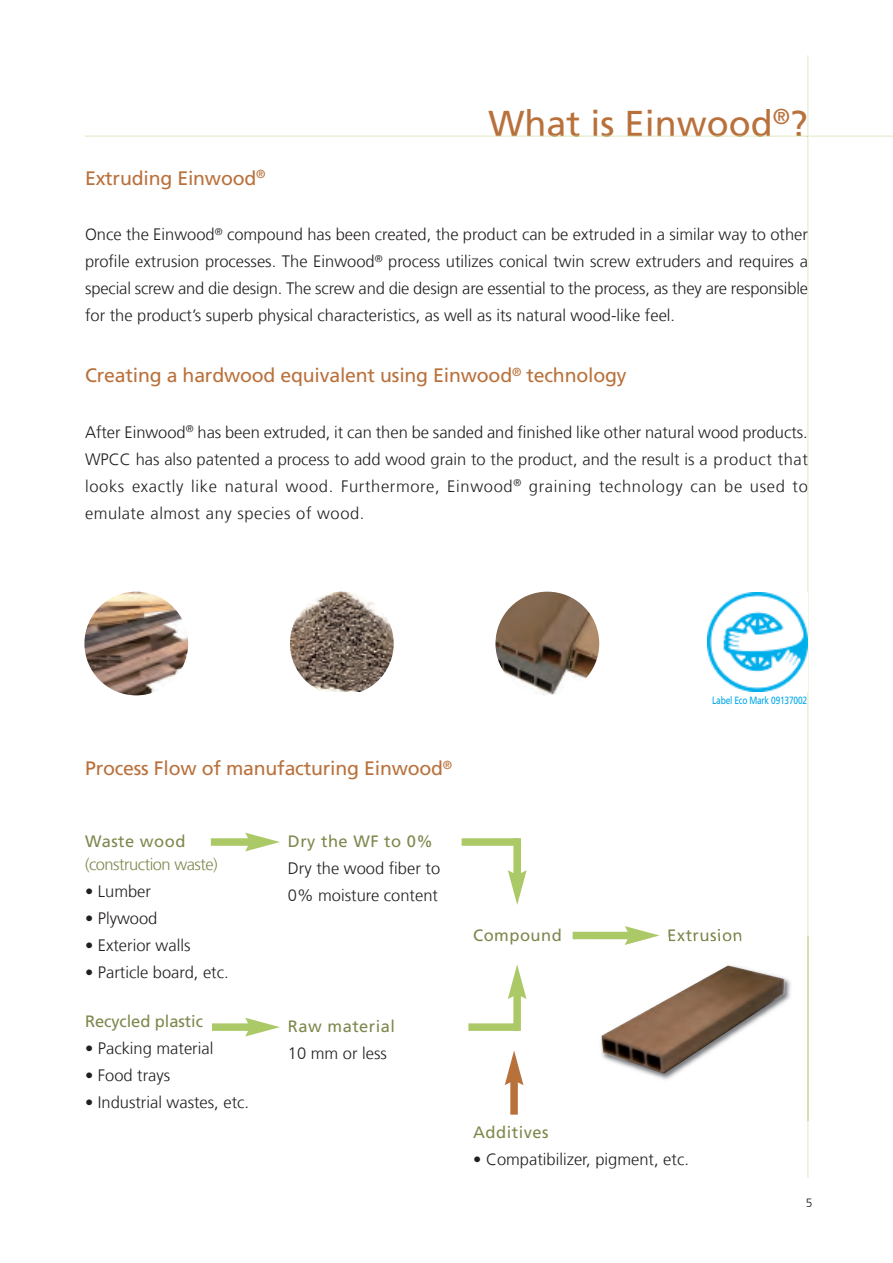
<style>
.page{position:relative;width:893px;height:1263px;background:#fff}
.page>*{position:absolute;margin:0;border:0;box-sizing:border-box;transform-origin:0 0}
.t1{font:36px "Frutiger LT Com";color:#b9713c}
.t2{font:19.5px "Frutiger LT Com";letter-spacing:-.01em;color:#b9713c}
.t3{font:300 16.5px/27px "Frutiger LT Com";color:#231f20;text-align:justify}
.t4{font:16.5px "Frutiger LT Com";letter-spacing:.03em;color:#7d884d}
.t5{font:300 16.5px "Frutiger LT Com";letter-spacing:-.03em;color:#7d884d}
.t6{font:16.5px "Frutiger LT Com";letter-spacing:-.005em;color:#7d884d}
.t7{font:300 12px "Frutiger LT Com";color:#231f20}
.t8{font:10.5px "Frutiger LT Com";letter-spacing:-.025em;color:#00a9ea;scale:.8 1}
</style>
<div class="page">
<hr style="left:85px;top:136px;width:722px;height:1px;background:#d2e1af">
<hr style="left:808px;top:136px;width:85px;height:1px;background:#d2e1af">
<hr style="left:489px;top:136px;width:185px;height:1px;background:#b39d4e">
<hr style="left:807px;top:136px;width:1px;height:801px;background:#d2e1af">
<hr style="left:807px;top:1120px;width:1px;height:58px;background:#d2e1af">
<hr style="left:807px;top:55px;width:1px;height:81px;background:#d2e1af">
<svg style="left:793px;top:136px;width:15px;height:1px"></svg>
<img style="left:84px;top:592px;width:104px;height:103px;border-radius:50%">
<img style="left:290px;top:592px;width:104px;height:99px">
<img style="left:495px;top:592px;width:104px;height:103px;border-radius:50%">
<img style="left:708px;top:592px;width:100px;height:100px">
<div style="left:211px;top:838px;width:41px;height:8px;background:#abc966"></div>
<svg style="left:245px;top:833px;width:35px;height:18px"></svg>
<div style="left:513px;top:838px;width:8px;height:39px;background:#abc966"></div>
<svg style="left:508px;top:870px;width:19px;height:35px"></svg>
<div style="left:513px;top:992px;width:8px;height:39px;background:#abc966"></div>
<svg style="left:508px;top:964px;width:18px;height:35px"></svg>
<div style="left:212px;top:1023px;width:40px;height:8px;background:#abc966"></div>
<svg style="left:245px;top:1018px;width:35px;height:18px"></svg>
<div style="left:573px;top:932px;width:58px;height:7px;background:#abc966"></div>
<svg style="left:625px;top:926px;width:34px;height:11px"></svg>
<div style="left:510px;top:1078px;width:8px;height:37px;background:#b9713c"></div>
<svg style="left:505px;top:1050px;width:18px;height:35px"></svg>
<div style="left:462px;top:838px;width:57px;height:8px;background:#abc966"></div>
<div style="left:468px;top:1023px;width:51px;height:8px;background:#abc966"></div>
<img style="left:600px;top:937px;width:209px;height:183px">
<img style="left:807px;top:937px;width:1px;height:183px">
<img style="left:669px;top:937px;width:72px;height:4px">
<img style="left:595px;top:937px;width:58px;height:8px">
<img style="left:602px;top:965px;width:183px;height:108px">
<h1 class="t1" style="left:489px;top:109px;width:321px">What is Einwood<sup>®</sup>?</h1>
<p class="t2" style="left:85px;top:170px;width:182px">Extruding Einwood<sup>®</sup></p>
<p class="t3" style="left:85px;top:223px;width:725px">Once the Einwood<sup>®</sup> compound has been created, the product can be extruded in a similar way to other profile extrusion processes. The Einwood<sup>®</sup> process utilizes conical twin screw extruders and requires a special screw and die design. The screw and die design are essential to the process, as they are responsible for the product’s superb physical characteristics, as well as its natural wood-like feel.</p>
<p class="t2" style="left:85px;top:368px;width:543px">Creating a hardwood equivalent using Einwood<sup>®</sup> technology</p>
<p class="t3" style="left:85px;top:420px;width:724px">After Einwood<sup>®</sup> has been extruded, it can then be sanded and finished like other natural wood products.<br>WPCC has also patented a process to add wood grain to the product, and the result is a product that looks exactly like natural wood. Furthermore, Einwood<sup>®</sup> graining technology can be used to emulate almost any species of wood.</p>
<p class="t8" style="left:712px;top:696px;width:120px">Label Eco Mark 09137002</p>
<p class="t2" style="left:85px;top:761px;width:369px">Process Flow of manufacturing Einwood<sup>®</sup></p>
<p class="t4" style="left:85px;top:835px;width:102px">Waste wood</p>
<p class="t5" style="left:85px;top:857px;width:134px">(construction waste)</p>
<p class="t3" style="left:85px;top:879px;width:68px">• Lumber</p>
<p class="t3" style="left:85px;top:906px;width:74px">• Plywood</p>
<p class="t3" style="left:85px;top:933px;width:107px">• Exterior walls</p>
<p class="t3" style="left:85px;top:960px;width:145px">• Particle board, etc.</p>
<p class="t6" style="left:85px;top:1014px;width:119px">Recycled plastic</p>
<p class="t3" style="left:85px;top:1036px;width:130px">• Packing material</p>
<p class="t3" style="left:85px;top:1063px;width:87px">• Food trays</p>
<p class="t3" style="left:85px;top:1090px;width:166px">• Industrial wastes, etc.</p>
<p class="t4" style="left:288px;top:835px;width:146px">Dry the WF to 0%</p>
<p class="t3" style="left:288px;top:856px;width:154px">Dry the wood fiber to<br>0% moisture content</p>
<p class="t4" style="left:288px;top:1019px;width:109px">Raw material</p>
<p class="t3" style="left:288px;top:1041px;width:101px">10 mm or less</p>
<p class="t4" style="left:473px;top:929px;width:90px">Compound</p>
<p class="t4" style="left:667px;top:929px;width:77px">Extrusion</p>
<p class="t4" style="left:473px;top:1125px;width:77px">Additives</p>
<p class="t3" style="left:473px;top:1147px;width:217px">• Compatibilizer, pigment, etc.</p>
<p class="t7" style="left:806px;top:1198px;width:8px">5</p>
</div>
